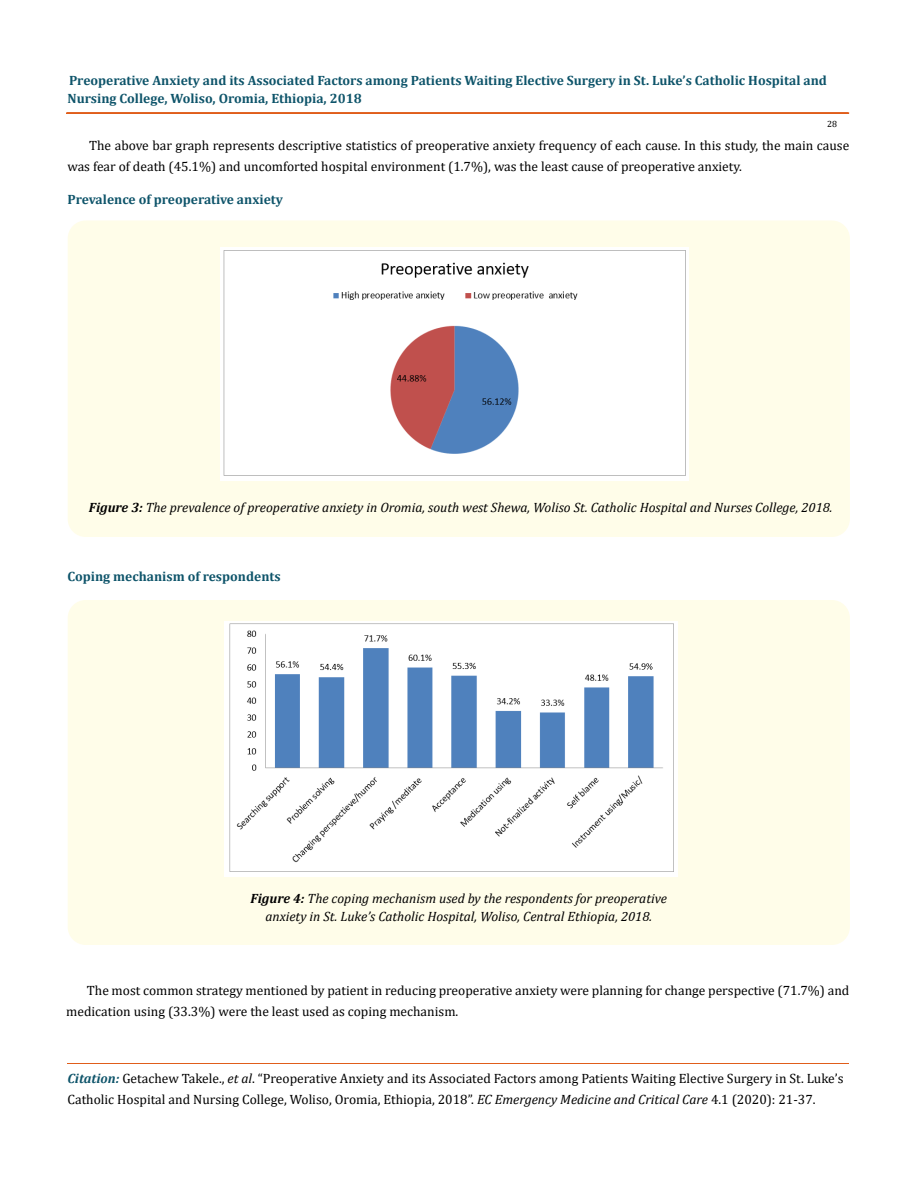
<style>
.page{position:relative;width:917px;height:1188px;background:#fff}
.page>*{position:absolute;margin:0;border:0;box-sizing:border-box;transform-origin:0 0}
.t1{font:13.5px/21px "Cambria";color:#000}
.t2{font:italic 13.5px/18px "Cambria";color:#000;text-align:center}
.t3{font:700 13.5px/18px "Cambria";color:#0e546a}
.t4{font:9px "Cambria";color:#000}
.s1{font-weight:700}
.s2{font-weight:700;font-style:italic;color:#0e546a}
.s3{font-style:italic}
</style>
<div class="page">
<div style="left:66px;top:113px;width:782px;height:1px;border:1px solid #e05d1a"></div>
<hr style="left:67px;top:1064px;width:782px;height:1px;background:#e05d1a">
<div style="left:68px;top:220px;width:781px;height:317px;background:#fffde9;border-radius:18px"></div>
<img style="left:220px;top:247px;width:468px;height:234px">
<div style="left:68px;top:600px;width:781px;height:345px;background:#fffde9;border-radius:18px"></div>
<img style="left:225px;top:622px;width:452px;height:254px">
<p class="t3" style="left:67px;top:71px;width:761px">Preoperative Anxiety and its Associated Factors among Patients Waiting Elective Surgery in St. Luke’s Catholic Hospital and<br>Nursing College, Woliso, Oromia, Ethiopia, 2018</p>
<p class="t1" style="left:67px;top:135px;width:783px;text-indent:22px">The above bar graph represents descriptive statistics of preoperative anxiety frequency of each cause. In this study, the main cause was fear of death (45.1%) and uncomforted hospital environment (1.7%), was the least cause of preoperative anxiety.</p>
<p class="t3" style="left:67px;top:190px;width:217px">Prevalence of preoperative anxiety</p>
<p class="t4" style="left:827px;top:119px;width:11px">28</p>
<p class="t2" style="left:89px;top:498px;width:745px"><span class="s1">Figure 3:</span> The prevalence of preoperative anxiety in Oromia, south west Shewa, Woliso St. Catholic Hospital and Nurses College, 2018.</p>
<p class="t3" style="left:67px;top:566px;width:215px">Coping mechanism of respondents</p>
<p class="t2" style="left:250px;top:889px;width:418px"><span class="s1">Figure 4:</span> The coping mechanism used by the respondents for preoperative anxiety in St. Luke’s Catholic Hospital, Woliso, Central Ethiopia, 2018.</p>
<p class="t1" style="left:66px;top:980px;width:784px;text-indent:21px">The most common strategy mentioned by patient in reducing preoperative anxiety were planning for change perspective (71.7%) and medication using (33.3%) were the least used as coping mechanism.</p>
<p class="t1" style="left:67px;top:1068px;width:777px"><span class="s2">Citation:</span> Getachew Takele., <span class="s3">et al</span>. “Preoperative Anxiety and its Associated Factors among Patients Waiting Elective Surgery in St. Luke’s<br>Catholic Hospital and Nursing College, Woliso, Oromia, Ethiopia, 2018”. <span class="s3">EC Emergency Medicine and Critical Care</span> 4.1 (2020): 21-37.</p>
</div>
